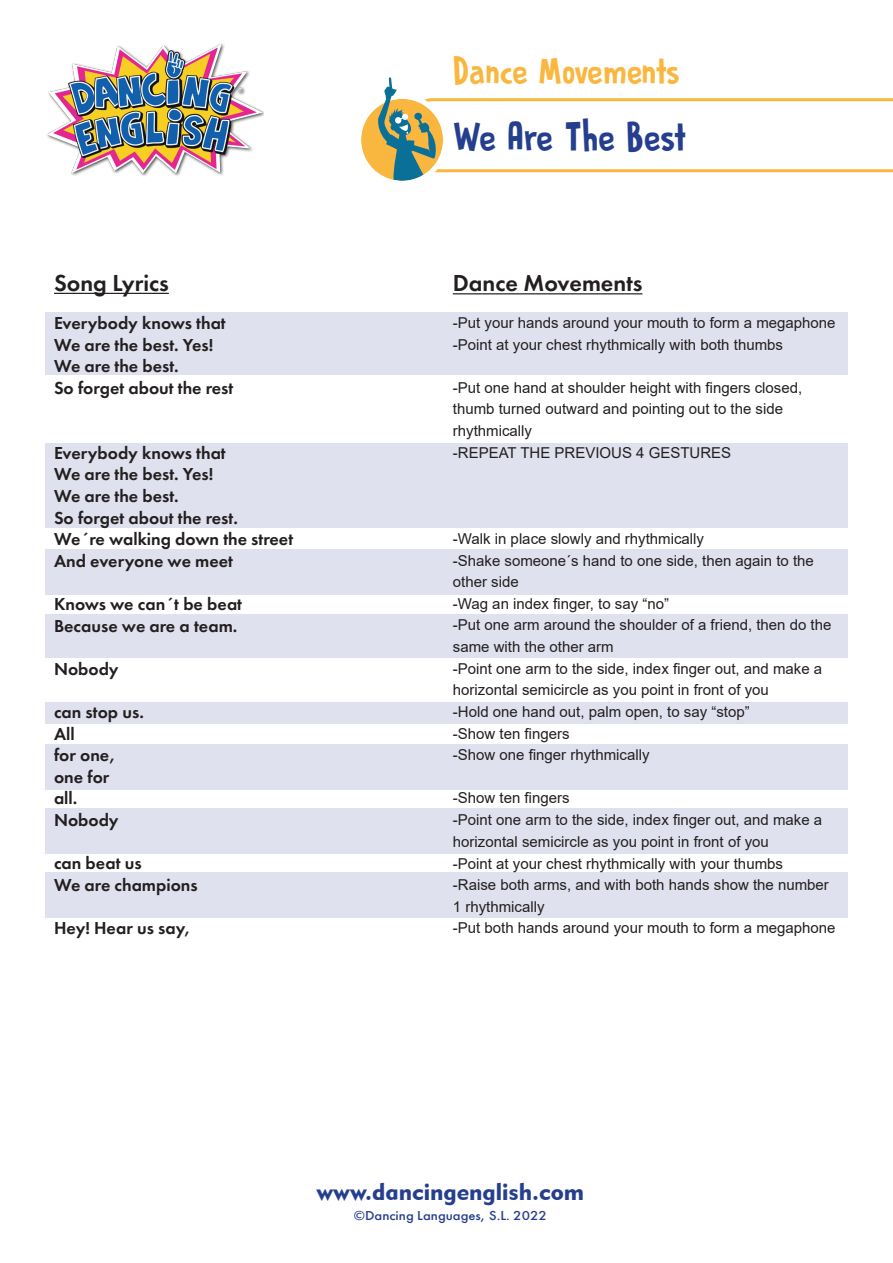
<style>
.page{position:relative;width:893px;height:1263px;background:#fff}
.page>*{position:absolute;margin:0;border:0;box-sizing:border-box;transform-origin:0 0}
.t1{font:40.5px "DK Prince Frog";letter-spacing:-.015em;color:#253f8e}
.t2{font:37.5px "DK Prince Frog";letter-spacing:-.01em;color:#fab73f}
.t3{font:600 24px "Futura PT";color:#231f20}
.t4{font:24px "Geometric 415 BT Black A";color:#253f8e}
.t5{font:600 18px/21.6px "Futura PT";color:#231f20}
.t6{font:15px/21.6px "Arial";color:#231f20}
.t7{font:500 13.5px "Futura PT";color:#253f8e;scale:1.09 1}
</style>
<div class="page">
<div style="left:45px;top:312px;width:803px;height:63px;background:#e0e1ee"></div>
<div style="left:45px;top:443px;width:803px;height:85px;background:#e0e1ee"></div>
<div style="left:45px;top:549px;width:803px;height:46px;background:#e0e1ee"></div>
<div style="left:45px;top:614px;width:803px;height:44px;background:#e0e1ee"></div>
<div style="left:45px;top:702px;width:803px;height:22px;background:#e0e1ee"></div>
<div style="left:45px;top:744px;width:803px;height:46px;background:#e0e1ee"></div>
<div style="left:45px;top:808px;width:803px;height:46px;background:#e0e1ee"></div>
<div style="left:45px;top:872px;width:803px;height:46px;background:#e0e1ee"></div>
<hr style="left:453px;top:293px;width:189px;height:1px;background:#231f20">
<hr style="left:54px;top:293px;width:115px;height:1px;background:#231f20">
<img style="left:47px;top:43px;width:217px;height:133px">
<div style="left:361px;top:99px;width:82px;height:82px;background:#fab73f;border-radius:50%"></div>
<div style="left:356px;top:94px;width:92px;height:92px;border:5px solid #fff;border-radius:50%"></div>
<svg style="left:375px;top:77px;width:518px;height:104px"></svg>
<h3 class="t3" style="left:54px;top:268px;width:116px">Song Lyrics</h3>
<p class="t5" style="left:54px;top:312px;width:181px">Everybody knows that<br>We are the best. Yes!<br>We are the best.<br>So forget about the rest</p>
<p class="t5" style="left:54px;top:442px;width:241px">Everybody knows that<br>We are the best. Yes!<br>We are the best.<br>So forget about the rest.<br>We´re walking down the street<br>And everyone we meet</p>
<p class="t5" style="left:54px;top:593px;width:190px">Knows we can´t be beat<br>Because we are a team.</p>
<p class="t5" style="left:54px;top:658px;width:66px">Nobody</p>
<p class="t5" style="left:54px;top:701px;width:91px">can stop us.<br>All<br>for one, one for<br>all.<br>Nobody</p>
<p class="t5" style="left:54px;top:852px;width:145px">can beat us<br>We are champions</p>
<p class="t5" style="left:54px;top:917px;width:138px">Hey! Hear us say,</p>
<h2 class="t2" style="left:453px;top:49px;width:228px">Dance Movements</h2>
<h1 class="t1" style="left:453px;top:114px;width:235px">We Are The Best</h1>
<h3 class="t3" style="left:453px;top:268px;width:191px">Dance Movements</h3>
<p class="t6" style="left:453px;top:312px;width:384px">-Put your hands around your mouth to form a megaphone -Point at your chest rhythmically with both thumbs</p>
<p class="t6" style="left:453px;top:377px;width:351px">-Put one hand at shoulder height with fingers closed, thumb turned outward and pointing out to the side rhythmically<br>-REPEAT THE PREVIOUS 4 GESTURES</p>
<p class="t6" style="left:453px;top:528px;width:380px">-Walk in place slowly and rhythmically<br>-Shake someone´s hand to one side, then again to the other side<br>-Wag an index finger, to say “no”<br>-Put one arm around the shoulder of a friend, then do the same with the other arm<br>-Point one arm to the side, index finger out, and make a horizontal semicircle as you point in front of you<br>-Hold one hand out, palm open, to say “stop”<br>-Show ten fingers<br>-Show one finger rhythmically</p>
<p class="t6" style="left:453px;top:787px;width:384px">-Show ten fingers<br>-Point one arm to the side, index finger out, and make a horizontal semicircle as you point in front of you<br>-Point at your chest rhythmically with your thumbs<br>-Raise both arms, and with both hands show the number 1 rhythmically<br>-Put both hands around your mouth to form a megaphone</p>
<h3 class="t4" style="left:316px;top:1177px;width:269px">www.dancingenglish.com</h3>
<p class="t7" style="left:354px;top:1207px;width:178px">©Dancing Languages, S.L. 2022</p>
</div>
